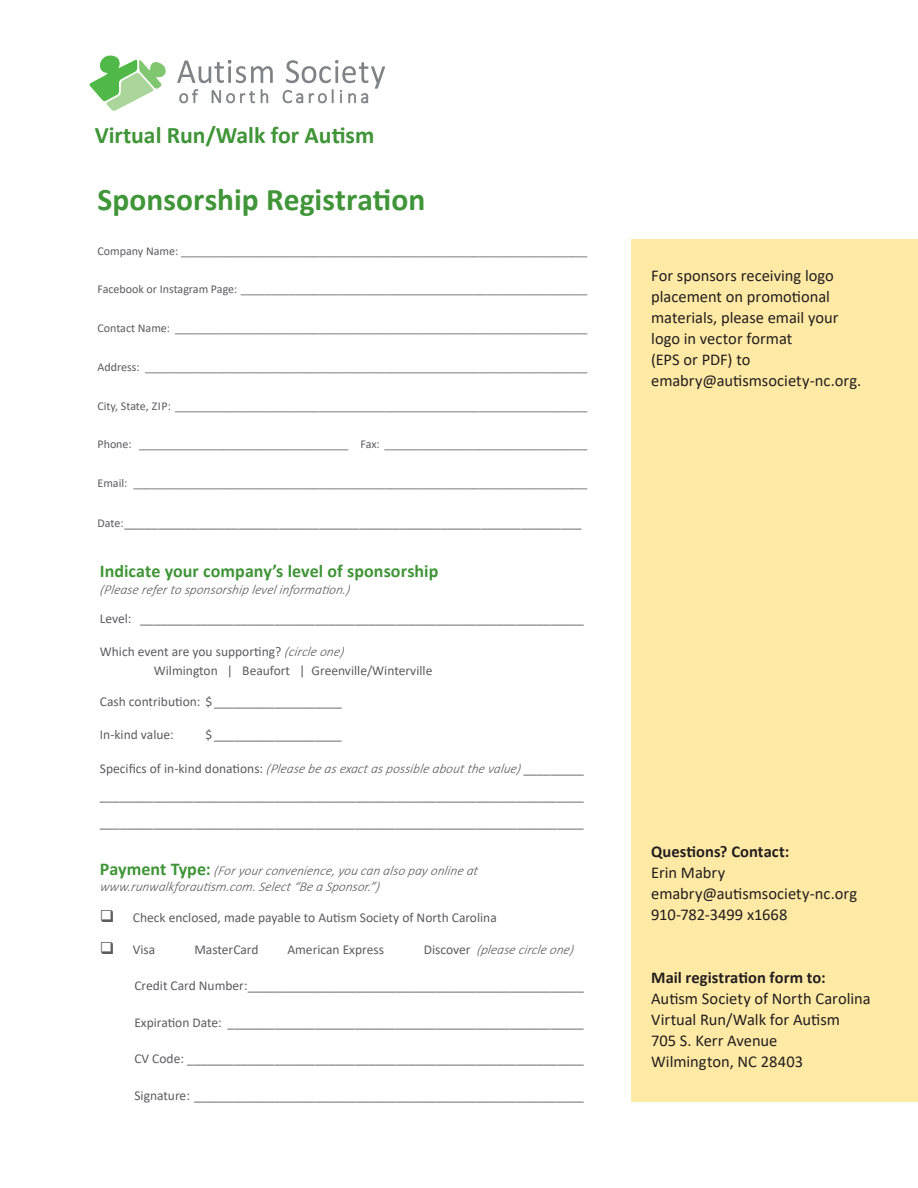
<style>
.page{position:relative;width:918px;height:1188px;background:#fff}
.page>*{position:absolute;margin:0;border:0;box-sizing:border-box;transform-origin:0 0}
.t1{font:700 31.5px "Calibri";color:#3f9537}
.t2{font:700 23.7px "Calibri";color:#3f9537}
.t3{font:700 18px "Calibri";letter-spacing:.005em;color:#3f9537}
.t4{font:16.5px/21px "Calibri";color:#231f20}
.t5{font:700 16.5px "Calibri";letter-spacing:.005em;color:#231f20}
.t6{font:13.5px/27px "Calibri";color:#5c5c5f;text-align:justify}
.t7{font:italic 300 13.5px/16.2px "Calibri";color:#5c5c5f}
.t8{font:12px "Calibri";color:#5c5c5f}
.s1{font-size:12px}
.s2{font-weight:300;font-style:italic}
.s3{font-weight:700;font-style:normal;font-size:18px;color:#3f9537}
.s4{font-weight:400;font-style:normal}
.s5{font-weight:700}
</style>
<div class="page">
<svg style="left:177px;top:60px;width:96px;height:23px"></svg>
<svg style="left:179px;top:89px;width:19px;height:14px"></svg>
<svg style="left:212px;top:90px;width:43px;height:13px"></svg>
<svg style="left:261px;top:89px;width:7px;height:14px"></svg>
<svg style="left:283px;top:60px;width:102px;height:43px"></svg>
<svg style="left:90px;top:56px;width:76px;height:55px"></svg>
<div style="left:632px;top:239px;width:286px;height:863px;background:#ffeaa5"></div>
<p class="t2" style="left:95px;top:118px;width:281px">Virtual Run/Walk for Autism</p>
<p class="t1" style="left:98px;top:177px;width:329px">Sponsorship Registration</p>
<p class="t8" style="left:98px;top:242px;width:492px">Company Name: ____________________________________________________________________</p>
<p class="t8" style="left:98px;top:281px;width:492px">Facebook or Instagram Page: __________________________________________________________</p>
<p class="t8" style="left:98px;top:320px;width:492px">Contact Name: _____________________________________________________________________</p>
<p class="t8" style="left:98px;top:358px;width:492px">Address: __________________________________________________________________________</p>
<p class="t8" style="left:98px;top:397px;width:492px">City, State, ZIP: _____________________________________________________________________</p>
<p class="t8" style="left:98px;top:436px;width:492px">Phone: ___________________________________ Fax: __________________________________</p>
<p class="t8" style="left:98px;top:475px;width:492px">Email: ____________________________________________________________________________</p>
<p class="t6" style="left:98px;top:509px;width:486px"><span class="s1">Date:</span>____________________________________________________________________</p>
<p class="t3" style="left:100px;top:559px;width:340px">Indicate your company’s level of sponsorship</p>
<p class="t7" style="left:100px;top:581px;width:252px">(Please refer to sponsorship levelinformation.)</p>
<p class="t6" style="left:100px;top:605px;width:486px">Level: __________________________________________________________________</p>
<p class="t6" style="left:100px;top:637px;width:245px">Which event are you supporting? <span class="s2">(circle one)</span></p>
<p class="t6" style="left:154px;top:657px;width:280px">Wilmington | Beaufort | Greenville/Winterville</p>
<p class="t6" style="left:100px;top:688px;width:244px">Cash contribution: $ ___________________</p>
<p class="t6" style="left:100px;top:720px;width:75px">In-kind value:</p>
<p class="t6" style="left:206px;top:720px;width:138px">$ ___________________</p>
<p class="t6" style="left:100px;top:754px;width:486px">Specifics of in-kind donations: <span class="s2">(Please be as exact as possible about the value)</span> _________ ________________________________________________________________________ ________________________________________________________________________</p>
<p class="t7" style="left:100px;top:862px;width:382px"><span class="s3">P a y m e n t Ty p e :</span> (For your convenience, you can also pay online at www.runwalkforautism.com.Select “Be a Sponsor.”)</p>
<p class="t6" style="left:100px;top:904px;width:398px">❑ Check enclosed, made payable to Autism Society of North Carolina</p>
<p class="t6" style="left:100px;top:935px;width:57px">❑ Visa</p>
<p class="t6" style="left:194px;top:935px;width:66px">MasterCard</p>
<p class="t6" style="left:287px;top:935px;width:98px">American Express</p>
<p class="t7" style="left:424px;top:941px;width:151px"><span class="s4">D i s c o v e r</span> (please circle one)</p>
<p class="t6" style="left:134px;top:972px;width:451px">Credit Card Number:__________________________________________________</p>
<p class="t6" style="left:134px;top:1008px;width:451px">Expiration Date: _____________________________________________________</p>
<p class="t6" style="left:134px;top:1045px;width:451px">CV Code: ___________________________________________________________</p>
<p class="t6" style="left:134px;top:1081px;width:451px">Signature: __________________________________________________________</p>
<p class="t4" style="left:651px;top:264px;width:211px">For sponsors receiving logo placement on promotional materials, please email your logo in vector format<br>(EPS or PDF) to emabry@autismsociety-nc.org.</p>
<p class="t5" style="left:651px;top:840px;width:140px">Questions? Contact:</p>
<p class="t4" style="left:651px;top:862px;width:76px">Erin Mabry</p>
<p class="t4" style="left:651px;top:883px;width:207px">emabry@autismsociety-nc.org</p>
<p class="t4" style="left:651px;top:904px;width:138px">910-782-3499 x1668</p>
<p class="t4" style="left:651px;top:967px;width:221px"><span class="s5">Mail registration form to:<br></span>Autism Society of North Carolina</p>
<p class="t4" style="left:651px;top:1009px;width:190px">Virtual Run/Walk for Autism</p>
<p class="t4" style="left:651px;top:1030px;width:153px">705 S. Kerr Avenue<br>Wilmington, NC 28403</p>
</div>
